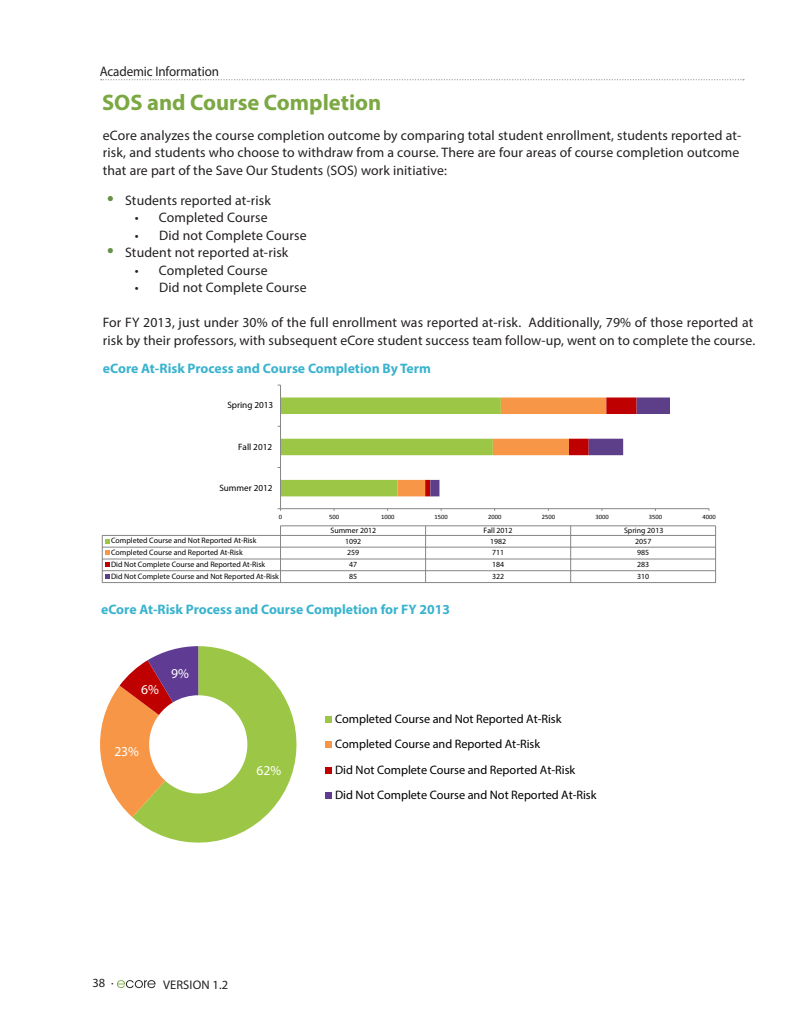
<style>
.page{position:relative;width:810px;height:1035px;background:#fff}
.page>*{position:absolute;margin:0;border:0;box-sizing:border-box;transform-origin:0 0}
.t1{font:700 22.5px "Myriad Pro";color:#7ba843}
.über{font:13.75px/17.5px "Myriad Pro";letter-spacing:.01em;color:#231f20}
.t2{font:700 13.75px "Myriad Pro";color:#3ab3ce}
.über-2{font:13.75px "Myriad Pro";letter-spacing:.01em;color:#231f20;scale:.95 1}
.t3{font:700 13.62px "Calibri";color:#fff}
.t4{font:12.5px "Myriad Pro";letter-spacing:.01em;color:#231f20}
.t5{font:700 12.25px/25.4px "Calibri";color:#000}
.t6{font:700 9.25px "Calibri";color:#000}
.t7{font:700 7.88px "Calibri";color:#000}
.t8{font:6.5px "Calibri";color:#000}
</style>
<div class="page">
<svg style="left:117px;top:980px;width:39px;height:8px"></svg>
<hr style="left:281px;top:508px;width:428px;height:1px;background:#868686">
<hr style="left:280px;top:385px;width:1px;height:124px;background:#868686">
<svg style="left:278px;top:398px;width:392px;height:98px"></svg>
<svg style="left:102px;top:526px;width:614px;height:57px"></svg>
<svg style="left:132px;top:646px;width:165px;height:197px;fill:#9cc746"></svg>
<svg style="left:100px;top:646px;width:98px;height:171px"></svg>
<div style="left:325px;top:716px;width:7px;height:7px;background:#9cc746"></div>
<div style="left:325px;top:741px;width:7px;height:7px;background:#f79646"></div>
<div style="left:325px;top:767px;width:7px;height:6px;background:#bf0000"></div>
<div style="left:325px;top:792px;width:7px;height:7px;background:#5f3b93"></div>
<svg style="left:101px;top:79px;width:643px;height:1px"></svg>
<p class="über-2" style="left:100px;top:62px;width:127px">Academic Information</p>
<p class="t1" style="left:102px;top:87px;width:281px">SOS and Course Completion</p>
<p class="über" style="left:103px;top:126px;width:640px">eCore analyzes the course completion outcome by comparing total student enrollment, students reported at&shy;risk, and students who choose to withdraw from a course. There are four areas of course completion outcome that are part of the Save Our Students (SOS) work initiative:</p>
<p class="über" style="left:125px;top:191px;width:147px">Students reported at-risk</p>
<p class="über" style="left:135px;top:208px;width:134px">• Completed Course</p>
<p class="über" style="left:135px;top:226px;width:173px">• Did not Complete Course</p>
<p class="über" style="left:125px;top:243px;width:165px">Student not reported at-risk</p>
<p class="über" style="left:135px;top:261px;width:134px">• Completed Course</p>
<p class="über" style="left:135px;top:278px;width:173px">• Did not Complete Course</p>
<p class="über" style="left:103px;top:313px;width:654px">For FY 2013, just under 30% of the full enrollment was reported at-risk. Additionally, 79% of those reported at risk by their professors, with subsequent eCore student success team follow-up, went on to complete the course.</p>
<p class="t2" style="left:103px;top:359px;width:330px">eCore At-Risk Process and Course Completion By Term</p>
<p class="t6" style="left:227px;top:400px;width:47px">Spring 2013</p>
<p class="t6" style="left:238px;top:441px;width:36px">Fall 2012</p>
<p class="t6" style="left:219px;top:482px;width:55px">Summer 2012</p>
<p class="t8" style="left:279px;top:513px;width:5px">0</p>
<p class="t8" style="left:329px;top:513px;width:11px">500</p>
<p class="t8" style="left:381px;top:513px;width:15px">1000</p>
<p class="t8" style="left:435px;top:513px;width:15px">1500</p>
<p class="t8" style="left:488px;top:513px;width:15px">2000</p>
<p class="t8" style="left:542px;top:513px;width:15px">2500</p>
<p class="t8" style="left:595px;top:513px;width:15px">3000</p>
<p class="t8" style="left:649px;top:513px;width:15px">3500</p>
<p class="t8" style="left:703px;top:513px;width:15px">4000</p>
<p class="t7" style="left:330px;top:525px;width:47px">Summer 2012</p>
<p class="t7" style="left:484px;top:525px;width:31px">Fall 2012</p>
<p class="t7" style="left:624px;top:525px;width:41px">Spring 2013</p>
<p class="t7" style="left:111px;top:536px;width:147px">Completed Course and Not Reported At-Risk</p>
<p class="t7" style="left:345px;top:536px;width:18px">1092</p>
<p class="t7" style="left:490px;top:536px;width:18px">1982</p>
<p class="t7" style="left:635px;top:536px;width:18px">2057</p>
<p class="t7" style="left:111px;top:548px;width:133px">Completed Course and Reported At-Risk</p>
<p class="t7" style="left:347px;top:548px;width:14px">259</p>
<p class="t7" style="left:492px;top:548px;width:14px">711</p>
<p class="t7" style="left:637px;top:548px;width:14px">985</p>
<p class="t7" style="left:111px;top:559px;width:156px">Did Not Complete Course and Reported At-Risk</p>
<p class="t7" style="left:349px;top:560px;width:10px">47</p>
<p class="t7" style="left:492px;top:560px;width:14px">184</p>
<p class="t7" style="left:637px;top:560px;width:14px">283</p>
<p class="t7" style="left:111px;top:571px;width:169px">Did Not Complete Course and Not Reported At-Risk</p>
<p class="t7" style="left:349px;top:571px;width:10px">85</p>
<p class="t7" style="left:492px;top:571px;width:14px">322</p>
<p class="t7" style="left:637px;top:571px;width:14px">310</p>
<p class="t2" style="left:101px;top:601px;width:350px">eCore At-Risk Process and Course Completion for FY 2013</p>
<p class="t3" style="left:141px;top:681px;width:19px">6%</p>
<p class="t3" style="left:171px;top:665px;width:19px">9%</p>
<p class="t3" style="left:114px;top:743px;width:26px">23%</p>
<p class="t3" style="left:256px;top:762px;width:26px">62%</p>
<p class="t5" style="left:335px;top:706px;width:263px">Completed Course and Not Reported At-Risk Completed Course and Reported At-Risk<br>Did Not Complete Course and Reported At-Risk<br>Did Not Complete Course and Not Reported At-Risk</p>
<p class="t4" style="left:92px;top:976px;width:23px">38 ·</p>
<p class="t4" style="left:163px;top:977px;width:67px">VERSION 1.2</p>
</div>
